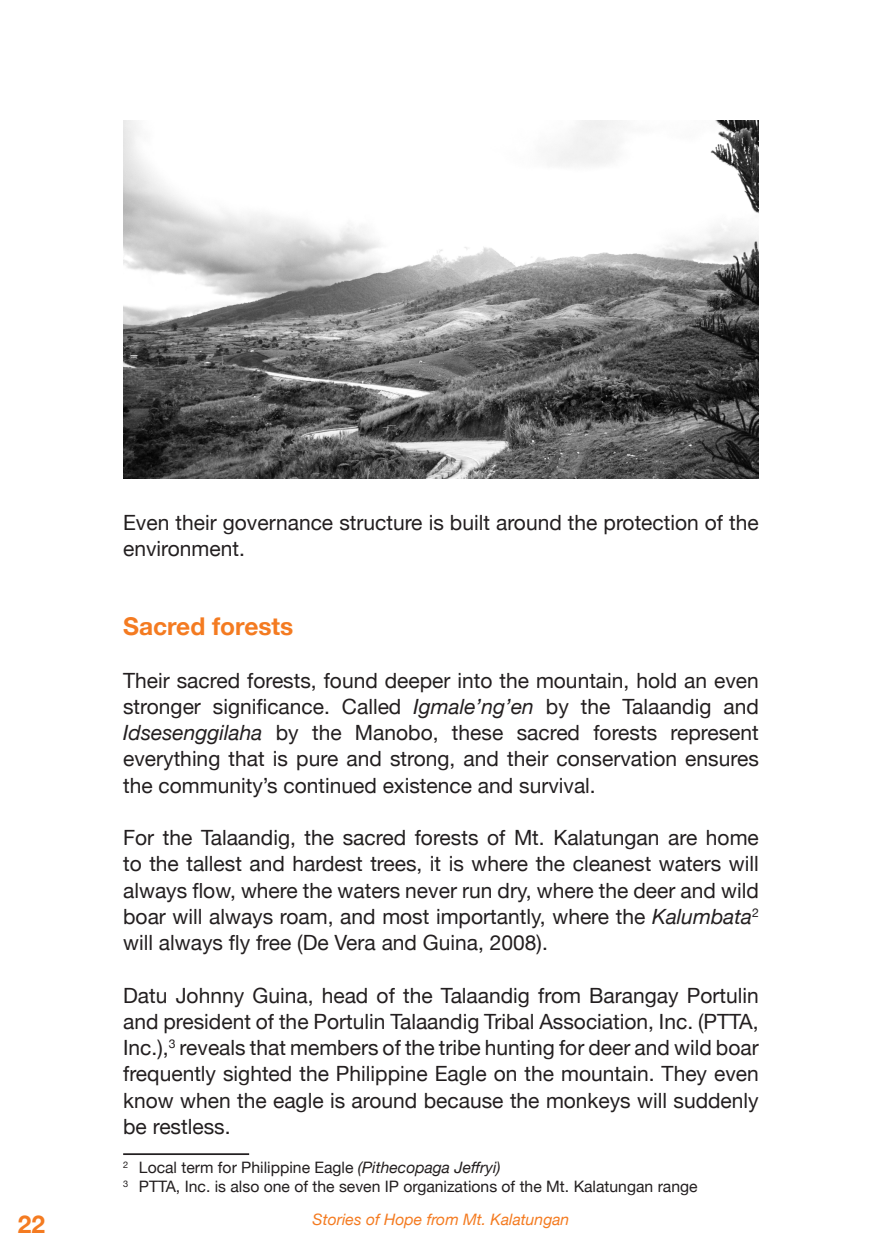
<style>
.page{position:relative;width:882px;height:1260px;background:#fff}
.page>*{position:absolute;margin:0;border:0;box-sizing:border-box;transform-origin:0 0}
.t1{font:700 24.5px "Helvetica Neue";color:#f47b21}
.t2{font:21px/26.2px "Helvetica Neue";color:#231f20;text-align:justify}
.t3{font:15.75px "Helvetica Neue";color:#231f20}
.t4{font:italic 15.75px "Helvetica Neue";color:#f47b21}
.s1{font-style:italic}
</style>
<div class="page">
<hr style="left:123px;top:1153px;width:126px;height:2px;background:#231f20">
<img style="left:123px;top:121px;width:636px;height:358px">
<p class="t1" style="left:18px;top:1206px;width:29px">22</p>
<p class="t2" style="left:123px;top:511px;width:637px">Even their governance structure is built around the protection of the environment.</p>
<p class="t1" style="left:123px;top:607px;width:172px">Sacred forests</p>
<p class="t2" style="left:123px;top:668px;width:637px">Their sacred forests, found deeper into the mountain, hold an even stronger significance. Called <span class="s1">Igmale’ng’en</span> by the Talaandig and <span class="s1">Idsesenggilaha</span> by the Manobo, these sacred forests represent everything that is pure and strong, and their conservation ensures the community’s continued existence and survival.</p>
<p class="t2" style="left:123px;top:826px;width:637px">For the Talaandig, the sacred forests of Mt. Kalatungan are home to the tallest and hardest trees, it is where the cleanest waters will always flow, where the waters never run dry, where the deer and wild boar will always roam, and most importantly, where the <span class="s1">Kalumbata</span><sup>2 </sup>will always fly free (De Vera and Guina, 2008).</p>
<p class="t2" style="left:123px;top:983px;width:637px">Datu Johnny Guina, head of the Talaandig from Barangay Portulin and president of the Portulin Talaandig Tribal Association, Inc. (PTTA, Inc.),<sup>3</sup> reveals that members of the tribe hunting for deer and wild boar frequently sighted the Philippine Eagle on the mountain. They even know when the eagle is around because the monkeys will suddenly be restless.</p>
<p class="t3" style="left:123px;top:1156px;width:379px"><sup>2</sup> Local term for Philippine Eagle <span class="s1">(Pithecopaga Jeffryi)</span></p>
<p class="t3" style="left:123px;top:1175px;width:576px"><sup>3</sup> PTTA, Inc. is also one of the seven IP organizations of the Mt. Kalatungan range</p>
<p class="t4" style="left:313px;top:1210px;width:258px">Stories of Hope from Mt. Kalatungan</p>
</div>
